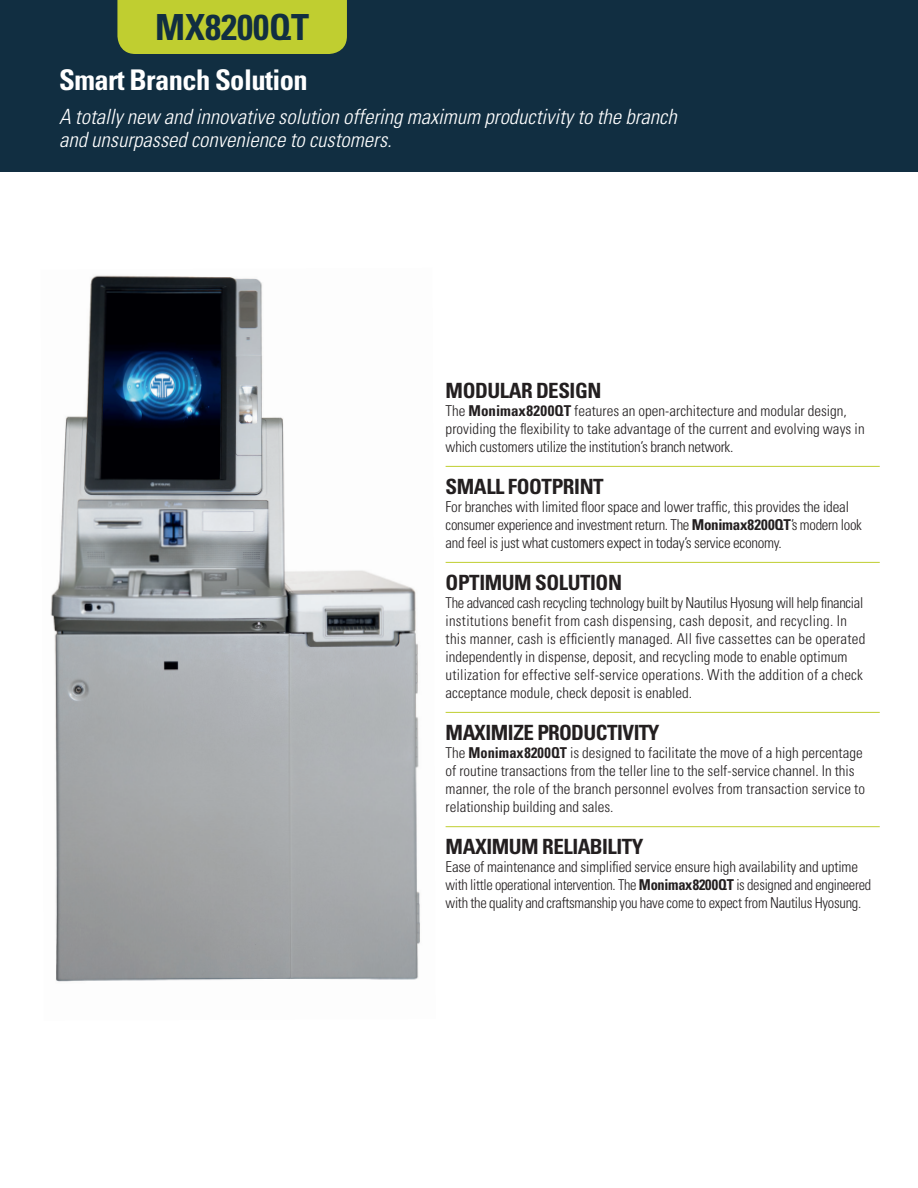
<style>
.page{position:relative;width:918px;height:1188px;background:#fff}
.page>*{position:absolute;margin:0;border:0;box-sizing:border-box;transform-origin:0 0}
.t1{font:700 condensed 36px "Univers LT Std";color:#112e41}
.t2{font:700 condensed 28.5px "Univers LT Std";letter-spacing:-.02em;color:#fff}
.t3{font:italic 300 condensed 21px/22.5px "Univers LT Std";color:#fff}
.t4{font:700 condensed 21px "Univers LT Std";letter-spacing:-.02em;color:#231f20}
.t5{font:300 condensed 15px/18px "Univers LT Std";color:#231f20}
.t6{font:300 condensed 15px/18px "Univers LT Std";letter-spacing:-.02em;color:#231f20}
.s1{font-weight:700}
</style>
<div class="page">
<div style="left:0;top:0;width:918px;height:172px;background:#112e41"></div>
<div style="left:117px;top:0;width:230px;height:54px;background:#c0ce30"></div>
<img style="left:50px;top:275px;width:370px;height:707px">
<hr style="left:446px;top:466px;width:434px;height:1px;background:#c0ce30">
<hr style="left:446px;top:562px;width:434px;height:1px;background:#c0ce30">
<hr style="left:446px;top:712px;width:434px;height:1px;background:#c0ce30">
<hr style="left:446px;top:826px;width:434px;height:1px;background:#c0ce30">
<h1 class="t1" style="left:155px;top:5px;width:155px">MX8200QT</h1>
<h2 class="t2" style="left:59px;top:62px;width:250px">Smart Branch Solution</h2>
<h3 class="t3" style="left:59px;top:106px;width:619px">A totally new and innovative solution offering maximum productivity to the branch and unsurpassed convenience to customers.</h3>
<h3 class="t4" style="left:446px;top:377px;width:157px">MODULAR DESIGN</h3>
<p class="t5" style="left:446px;top:401px;width:421px">The <span class="s1">Monimax8200QT</span> features an open-architecture and modular design, providing the flexibility to take advantage of the current and evolving ways in which customers utilize the institution’s branch network.</p>
<h3 class="t4" style="left:446px;top:473px;width:160px">SMALL FOOTPRINT</h3>
<p class="t6" style="left:446px;top:497px;width:418px">For branches with limited floor space and lower traffic, this provides the ideal consumer experience and investment return. The <span class="s1">Monimax8200QT</span>’s modern look and feel is just what customers expect in today’s service economy.</p>
<h3 class="t4" style="left:446px;top:569px;width:178px">OPTIMUM SOLUTION</h3>
<p class="t5" style="left:446px;top:593px;width:421px">The advanced cash recycling technology built by Nautilus Hyosung will help financial institutions benefit from cash dispensing, cash deposit, and recycling. In this manner, cash is efficiently managed. All five cassettes can be operated independently in dispense, deposit, and recycling mode to enable optimum utilization for effective self-service operations. With the addition of a check acceptance module, check deposit is enabled.</p>
<h3 class="t4" style="left:446px;top:719px;width:215px">MAXIMIZE PRODUCTIVITY</h3>
<p class="t5" style="left:446px;top:744px;width:421px">The <span class="s1">Monimax8200QT</span> is designed to facilitate the move of a high percentage of routine transactions from the teller line to the self-service channel. In this manner, the role of the branch personnel evolves from transaction service to relationship building and sales.</p>
<h3 class="t4" style="left:446px;top:834px;width:200px">MAXIMUM RELIABILITY</h3>
<p class="t6" style="left:446px;top:858px;width:427px">Ease of maintenance and simplified service ensure high availability and uptime with little operational intervention. The <span class="s1">Monimax8200QT</span> is designed and engineered with the quality and craftsmanship you have come to expect from Nautilus Hyosung.</p>
</div>
